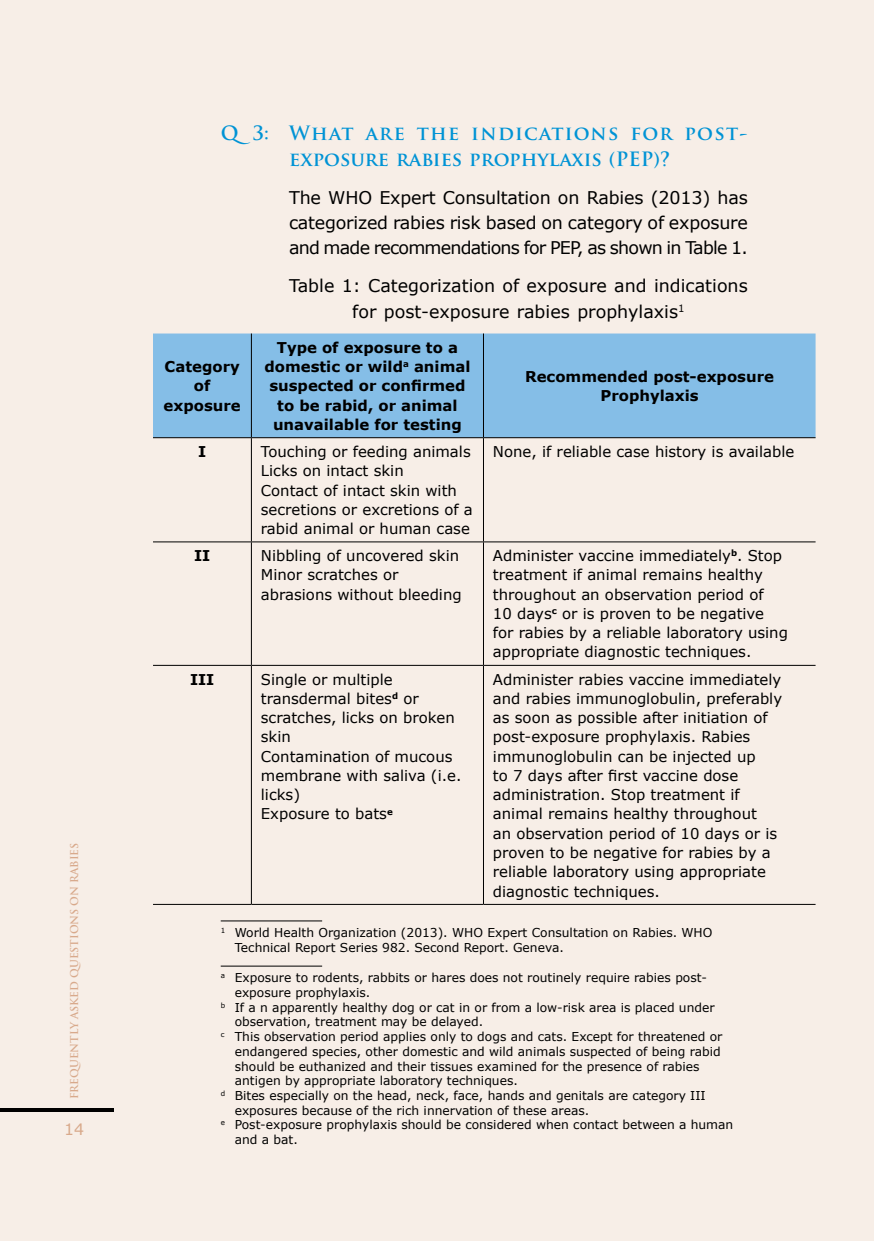
<style>
.page{position:relative;width:874px;height:1241px;background:#fff}
.page>*{position:absolute;margin:0;border:0;box-sizing:border-box;transform-origin:0 0}
.t1{font:700 19.25px/25.4px "Trajan Pro";color:#0093d5;text-align:center}
.t2{font:17.5px/25.4px "Verdana";color:#000;text-align:justify}
.t3{font:15.75px "Verdana";color:#d8a98b}
.t4{font:14.88px/19.2px "Verdana";color:#000}
.t5{font:700 14.88px/19.2px "Verdana";color:#000;text-align:center}
.t6{font:12.25px/14.7px "Verdana";color:#000}
.t7{font:700 10.5px "Trajan Pro";color:#d8a98b}
</style>
<div class="page">
<div style="left:0;top:0;width:873px;height:1240px;background:#f7eee7"></div>
<svg style="left:0;top:1108px;width:113px;height:3px"></svg>
<hr style="left:221px;top:920px;width:101px;height:1px;background:#000">
<hr style="left:221px;top:965px;width:101px;height:1px;background:#000">
<div style="left:153px;top:333px;width:662px;height:104px;background:#85bee7"></div>
<hr style="left:251px;top:333px;width:1px;height:104px;background:#000">
<hr style="left:483px;top:333px;width:1px;height:104px;background:#000">
<hr style="left:153px;top:437px;width:98px;height:1px;background:#000">
<hr style="left:251px;top:437px;width:232px;height:1px;background:#000">
<hr style="left:251px;top:438px;width:1px;height:103px;background:#000">
<hr style="left:483px;top:437px;width:332px;height:1px;background:#000">
<hr style="left:483px;top:438px;width:1px;height:103px;background:#000">
<hr style="left:153px;top:541px;width:98px;height:1px;background:#000">
<hr style="left:251px;top:541px;width:232px;height:1px;background:#000">
<hr style="left:251px;top:542px;width:1px;height:122px;background:#000">
<hr style="left:483px;top:541px;width:332px;height:1px;background:#000">
<hr style="left:483px;top:542px;width:1px;height:122px;background:#000">
<hr style="left:153px;top:664px;width:98px;height:1px;background:#000">
<hr style="left:251px;top:664px;width:232px;height:1px;background:#000">
<hr style="left:251px;top:665px;width:1px;height:238px;background:#000">
<hr style="left:483px;top:664px;width:332px;height:1px;background:#000">
<hr style="left:483px;top:665px;width:1px;height:238px;background:#000">
<hr style="left:153px;top:903px;width:98px;height:1px;background:#000">
<hr style="left:251px;top:903px;width:232px;height:1px;background:#000">
<hr style="left:483px;top:903px;width:332px;height:1px;background:#000">
<p class="t7" style="left:70px;top:1098px;width:258px;rotate:-90deg">FREQUENTLY ASKED QUESTIONS ON RABIES</p>
<p class="t3" style="left:64px;top:1122px;width:22px">14</p>
<p class="t1" style="left:220px;top:122px;width:528px">q 3: What are the indications for post&shy;exposure rabies prophylaxis (PeP)?</p>
<p class="t2" style="left:289px;top:186px;width:460px">The WHO Expert Consultation on Rabies (2013) has categorized rabies risk based on category of exposure and made recommendations for PEP, as shown in Table 1.</p>
<p class="t2" style="left:289px;top:275px;width:460px;text-align:center">Table 1: Categorization of exposure and indications for post-exposure rabies prophylaxis<sup>1</sup></p>
<p class="t5" style="left:163px;top:358px;width:79px">Category of exposure</p>
<p class="t5" style="left:264px;top:339px;width:207px">Type of exposure to a domestic or wild<sup>a</sup> animal suspected or confirmed to be rabid, or animal unavailable for testing</p>
<p class="t5" style="left:525px;top:366px;width:250px">Recommended post-exposure<br>Prophylaxis</p>
<p class="t5" style="left:198px;top:443px;width:10px">I</p>
<p class="t4" style="left:261px;top:443px;width:213px">Touching or feeding animals<br>Licks on intact skin<br>Contact of intact skin with secretions or excretions of a rabid animal or human case</p>
<p class="t4" style="left:492px;top:443px;width:303px">None, if reliable case history is available</p>
<p class="t5" style="left:194px;top:547px;width:18px">II</p>
<p class="t4" style="left:261px;top:547px;width:202px">Nibbling of uncovered skin<br>Minor scratches or abrasions without bleeding</p>
<p class="t4" style="left:492px;top:547px;width:296px">Administer vaccine immediately<sup>b</sup>. Stop treatment if animal remains healthy throughout an observation period of<br>10 days<sup>c</sup> or is proven to be negative for rabies by a reliable laboratory using appropriate diagnostic techniques.</p>
<p class="t5" style="left:190px;top:670px;width:26px">III</p>
<p class="t4" style="left:261px;top:670px;width:202px">Single or multiple transdermal bites<sup>d</sup> or scratches, licks on broken skin<br>Contamination of mucous membrane with saliva (i.e. licks)<br>Exposure to bats<sup>e</sup></p>
<p class="t4" style="left:492px;top:670px;width:290px">Administer rabies vaccine immediately and rabies immunoglobulin, preferably as soon as possible after initiation of post-exposure prophylaxis. Rabies immunoglobulin can be injected up<br>to 7 days after first vaccine dose administration. Stop treatment if animal remains healthy throughout<br>an observation period of 10 days or is proven to be negative for rabies by a reliable laboratory using appropriate diagnostic techniques.</p>
<p class="t6" style="left:234px;top:926px;width:479px;text-indent:-14px"><sup>1</sup> World Health Organization (2013). WHO Expert Consultation on Rabies. WHO<br>Technical Report Series 982. Second Report. Geneva.</p>
<p class="t6" style="left:220px;top:971px;width:487px"><sup>a</sup> Exposure to rodents, rabbits or hares does not routinely require rabies post-</p>
<p class="t6" style="left:234px;top:986px;width:137px">exposure prophylaxis.</p>
<p class="t6" style="left:220px;top:1000px;width:495px"><sup>b</sup> If a n apparently healthy dog or cat in or from a low-risk area is placed under</p>
<p class="t6" style="left:235px;top:1015px;width:250px">observation, treatment may be delayed.</p>
<p class="t6" style="left:220px;top:1030px;width:503px"><sup>c</sup> This observation period applies only to dogs and cats. Except for threatened or</p>
<p class="t6" style="left:234px;top:1044px;width:487px">endangered species, other domestic and wild animals suspected of being rabid</p>
<p class="t6" style="left:234px;top:1059px;width:466px">should be euthanized and their tissues examined for the presence of rabies</p>
<p class="t6" style="left:234px;top:1074px;width:284px">antigen by appropriate laboratory techniques.</p>
<p class="t6" style="left:220px;top:1088px;width:486px"><sup>d</sup> Bites especially on the head, neck, face, hands and genitals are category III</p>
<p class="t6" style="left:235px;top:1103px;width:356px">exposures because of the rich innervation of these areas.</p>
<p class="t6" style="left:220px;top:1118px;width:514px"><sup>e</sup> Post-exposure prophylaxis should be considered when contact between a human</p>
<p class="t6" style="left:235px;top:1133px;width:65px">and a bat.</p>
</div>
